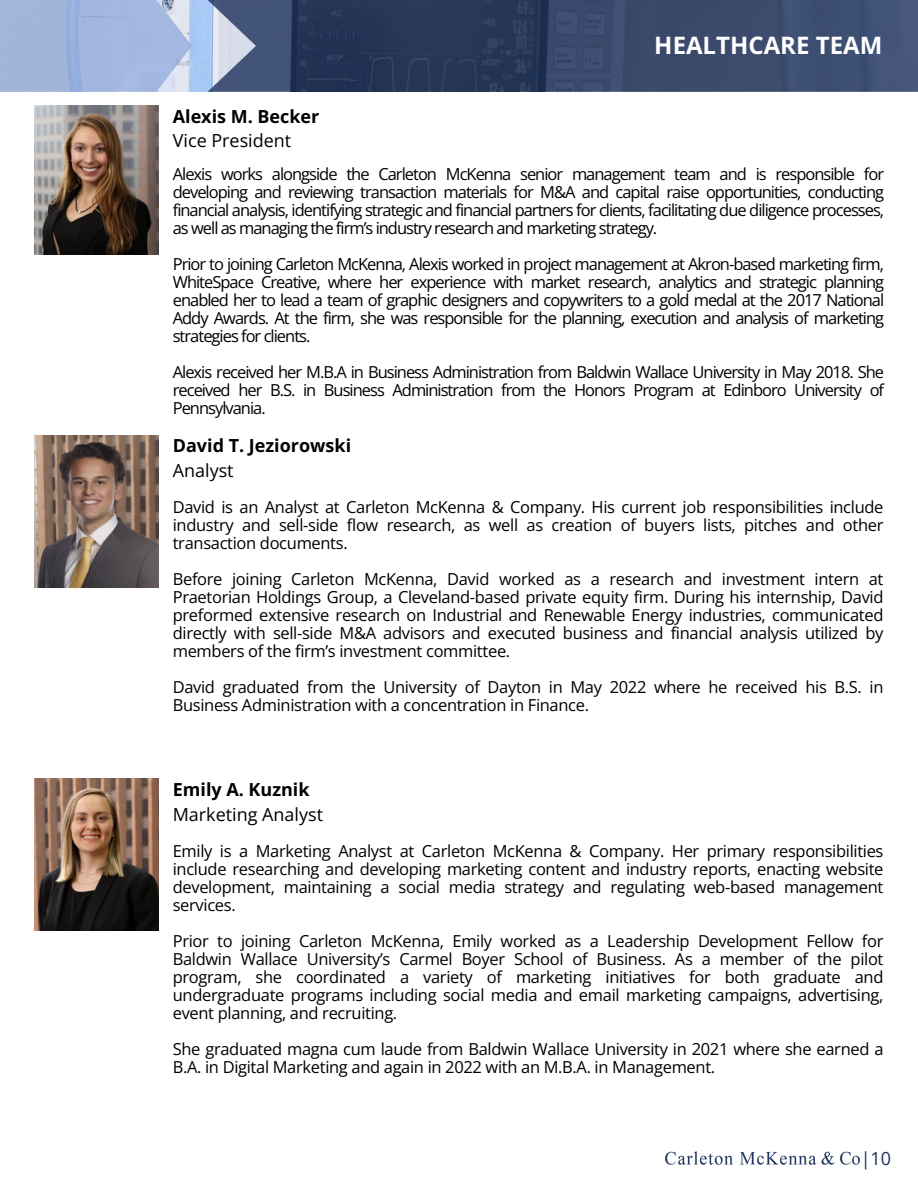
<style>
.page{position:relative;width:918px;height:1188px;background:#fff}
.page>*{position:absolute;margin:0;border:0;box-sizing:border-box;transform-origin:0 0}
.t1{font:700 24px "Open Sans";color:#fff}
.t2{font:700 18px "Open Sans";color:#000}
.t3{font:18px "Open Sans";color:#000}
.t4{font:18px "Open Sans";color:#1e325d}
.t5{font:16.5px/18px "Open Sans";letter-spacing:-.02em;color:#000;text-align:justify}
</style>
<div class="page">
<svg style="left:208px;top:0;width:710px;height:92px;background:#3a496b"></svg>
<svg style="left:0;top:0;width:192px;height:92px;background:#a5b9de"></svg>
<img style="left:665px;top:1151px;width:195px;height:14px">
<img style="left:35px;top:105px;width:124px;height:150px">
<img style="left:35px;top:435px;width:124px;height:152px">
<img style="left:35px;top:778px;width:124px;height:152px">
<p class="t1" style="left:654px;top:29px;width:230px">HEALTHCARE TEAM</p>
<p class="t2" style="left:173px;top:103px;width:148px">Alexis M. Becker</p>
<p class="t3" style="left:173px;top:128px;width:120px">Vice President</p>
<p class="t5" style="left:173px;top:165px;width:713px">Alexis works alongside the Carleton McKenna senior management team and is responsible for developing and reviewing transaction materials for M&amp;A and capital raise opportunities, conducting financial analysis, identifying strategic and financial partners for clients, facilitating due diligence processes, as well as managing the firm’s industry research and marketing strategy.</p>
<p class="t5" style="left:173px;top:255px;width:713px">Prior to joining Carleton McKenna, Alexis worked in project management at Akron-based marketing firm, WhiteSpace Creative, where her experience with market research, analytics and strategic planning enabled her to lead a team of graphic designers and copywriters to a gold medal at the 2017 National Addy Awards. At the firm, she was responsible for the planning, execution and analysis of marketing strategies for clients.</p>
<p class="t5" style="left:173px;top:363px;width:713px">Alexis received her M.B.A in Business Administration from Baldwin Wallace University in May 2018. She received her B.S. in Business Administration from the Honors Program at Edinboro University of Pennsylvania.</p>
<p class="t2" style="left:173px;top:433px;width:180px">David T. Jeziorowski</p>
<p class="t3" style="left:173px;top:458px;width:62px">Analyst</p>
<p class="t5" style="left:173px;top:498px;width:712px">David is an Analyst at Carleton McKenna &amp; Company. His current job responsibilities include industry and sell-side flow research, as well as creation of buyers lists, pitches and other transaction documents.</p>
<p class="t5" style="left:173px;top:570px;width:712px">Before joining Carleton McKenna, David worked as a research and investment intern at Praetorian Holdings Group, a Cleveland-based private equity firm. During his internship, David preformed extensive research on Industrial and Renewable Energy industries, communicated directly with sell-side M&amp;A advisors and executed business and financial analysis utilized by members of the firm’s investment committee.</p>
<p class="t5" style="left:173px;top:678px;width:712px">David graduated from the University of Dayton in May 2022 where he received his B.S. in<br>Business Administration with a concentration in Finance.</p>
<p class="t2" style="left:173px;top:777px;width:138px">Emily A. Kuznik</p>
<p class="t3" style="left:173px;top:801px;width:152px">Marketing Analyst</p>
<p class="t5" style="left:173px;top:841px;width:712px">Emily is a Marketing Analyst at Carleton McKenna &amp; Company. Her primary responsibilities include researching and developing marketing content and industry reports, enacting website development, maintaining a social media strategy and regulating web-based management services.</p>
<p class="t5" style="left:173px;top:931px;width:712px">Prior to joining Carleton McKenna, Emily worked as a Leadership Development Fellow for Baldwin Wallace University’s Carmel Boyer School of Business. As a member of the pilot program, she coordinated a variety of marketing initiatives for both graduate and undergraduate programs including social media and email marketing campaigns, advertising, event planning, and recruiting.</p>
<p class="t5" style="left:173px;top:1039px;width:712px">She graduated magna cum laude from Baldwin Wallace University in 2021 where she earned a<br>B.A. in Digital Marketing and again in 2022 with an M.B.A. in Management.</p>
<p class="t4" style="left:861px;top:1146px;width:32px">|10</p>
</div>
